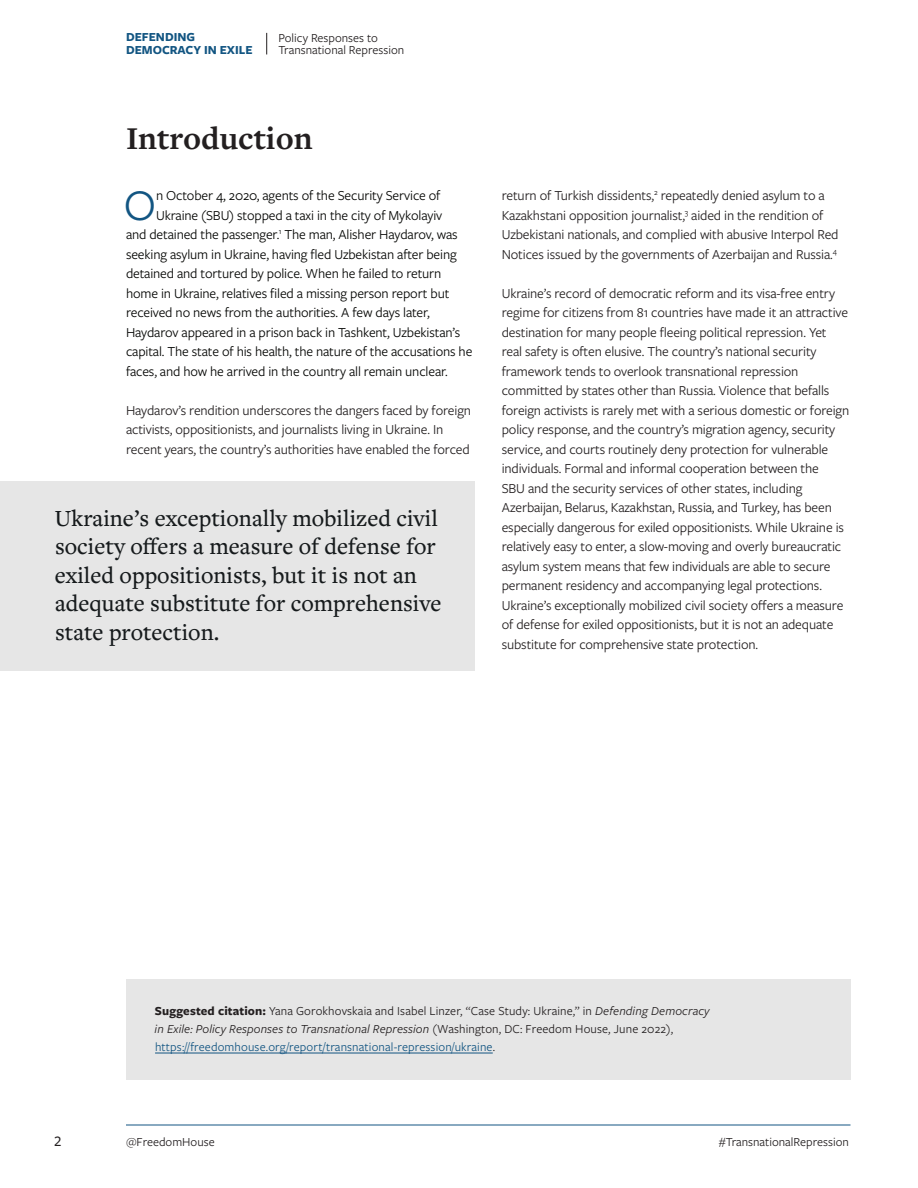
<style>
.page{position:relative;width:918px;height:1188px;background:#fff}
.page>*{position:absolute;margin:0;border:0;box-sizing:border-box;transform-origin:0 0}
.Body_1_drop_cap{font:45.45px "Freight Sans Pro";color:#125582}
.Title_page_1{font:700 33px "Freight Text Pro";color:#231f20}
.Pull_Quote{font:500 24px/28.5px "Freight Text Pro";color:#161a1c}
.t1{font:500 15px "Freight Sans Pro";color:#231f20}
.Body_1{font:14.25px/19.5px "Freight Sans Pro";letter-spacing:-.01em;color:#231f20}
.Body_1_drop_cap-2{font:14.25px "Freight Sans Pro";letter-spacing:-.01em;color:#040503}
.Body_1-2{font:12.75px/18px "Freight Sans Pro";letter-spacing:.005em;color:#231f20}
.t2{font:700 12.75px/12.8px "Freight Sans Pro";color:#125582}
.s1{font-weight:700}
.s2{font-style:italic}
.s3{color:#125582}
</style>
<div class="page">
<svg style="left:266px;top:33px;width:1px;height:21px"></svg>
<div style="left:126px;top:980px;width:724px;height:100px;background:#e6e6e6"></div>
<hr style="left:155px;top:1053px;width:338px;height:1px;background:#125582">
<div style="left:0;top:482px;width:475px;height:189px;background:#e6e6e6"></div>
<hr style="left:126px;top:1125px;width:724px;height:1px;background:#125582">
<p class="t2" style="left:126px;top:30px;width:128px">DEFENDING<br>DEMOCRACY IN EXILE</p>
<p class="Body_1-2" style="left:278px;top:31px;width:127px;line-height:12.8px">Policy Responses to<br>Transnational Repression</p>
<p class="Title_page_1" style="left:126px;top:116px;width:188px">Introduction</p>
<p class="Body_1_drop_cap" style="left:124px;top:174px;width:34px">O</p>
<p class="Body_1_drop_cap-2" style="left:156px;top:186px;width:286px">n October 4, 2020, agents of the Security Service of</p>
<p class="Body_1_drop_cap-2" style="left:156px;top:205px;width:288px">Ukraine (SBU) stopped a taxi in the city of Mykolayiv</p>
<p class="Body_1_drop_cap-2" style="left:126px;top:225px;width:333px">and detained the passenger.<sup>1</sup> The man, Alisher Haydarov, was</p>
<p class="Body_1_drop_cap-2" style="left:126px;top:244px;width:332px">seeking asylum in Ukraine, having fled Uzbekistan after being</p>
<p class="Body_1_drop_cap-2" style="left:126px;top:264px;width:317px">detained and tortured by police. When he failed to return</p>
<p class="Body_1_drop_cap-2" style="left:126px;top:283px;width:325px">home in Ukraine, relatives filed a missing person report but</p>
<p class="Body_1_drop_cap-2" style="left:126px;top:303px;width:305px">received no news from the authorities. A few days later,</p>
<p class="Body_1_drop_cap-2" style="left:126px;top:322px;width:336px">Haydarov appeared in a prison back in Tashkent, Uzbekistan’s</p>
<p class="Body_1_drop_cap-2" style="left:126px;top:342px;width:348px">capital. The state of his health, the nature of the accusations he</p>
<p class="Body_1_drop_cap-2" style="left:126px;top:361px;width:323px">faces, and how he arrived in the country all remain unclear.</p>
<p class="Body_1" style="left:126px;top:400px;width:347px">Haydarov’s rendition underscores the dangers faced by foreign activists, oppositionists, and journalists living in Ukraine. In recent years, the country’s authorities have enabled the forced</p>
<p class="Pull_Quote" style="left:54px;top:503px;width:389px">Ukraine’s exceptionally mobilized civil society offers a measure of defense for exiled oppositionists, but it is not an adequate substitute for comprehensive state protection.</p>
<p class="Body_1" style="left:502px;top:185px;width:338px">return of Turkish dissidents,<sup>2</sup> repeatedly denied asylum to a Kazakhstani opposition journalist,<sup>3</sup> aided in the rendition of Uzbekistani nationals, and complied with abusive Interpol Red Notices issued by the governments of Azerbaijan and Russia.<sup>4</sup></p>
<p class="Body_1" style="left:502px;top:283px;width:349px">Ukraine’s record of democratic reform and its visa-free entry regime for citizens from 81 countries have made it an attractive destination for many people fleeing political repression. Yet real safety is often elusive. The country’s national security framework tends to overlook transnational repression committed by states other than Russia. Violence that befalls foreign activists is rarely met with a serious domestic or foreign policy response, and the country’s migration agency, security service, and courts routinely deny protection for vulnerable individuals. Formal and informal cooperation between the<br>SBU and the security services of other states, including Azerbaijan, Belarus, Kazakhstan, Russia, and Turkey, has been especially dangerous for exiled oppositionists. While Ukraine is relatively easy to enter, a slow-moving and overly bureaucratic asylum system means that few individuals are able to secure permanent residency and accompanying legal protections.<br>Ukraine’s exceptionally mobilized civil society offers a measure of defense for exiled oppositionists, but it is not an adequate substitute for comprehensive state protection.</p>
<p class="Body_1-2" style="left:155px;top:1002px;width:557px"><span class="s1">Suggested citation:</span> Yana Gorokhovskaia and Isabel Linzer, “Case Study: Ukraine,” in <span class="s2">Defending Democracy in Exile: Policy Responses to Transnational Repression</span> (Washington, DC: Freedom House, June 2022), <span class="s3">https://freedomhouse.org/report/transnational-repression/ukraine</span>.</p>
<p class="t1" style="left:54px;top:1131px;width:9px">2</p>
<p class="Body_1-2" style="left:126px;top:1132px;width:90px">@FreedomHouse</p>
<p class="Body_1-2" style="left:719px;top:1132px;width:132px">#TransnationalRepression</p>
</div>
